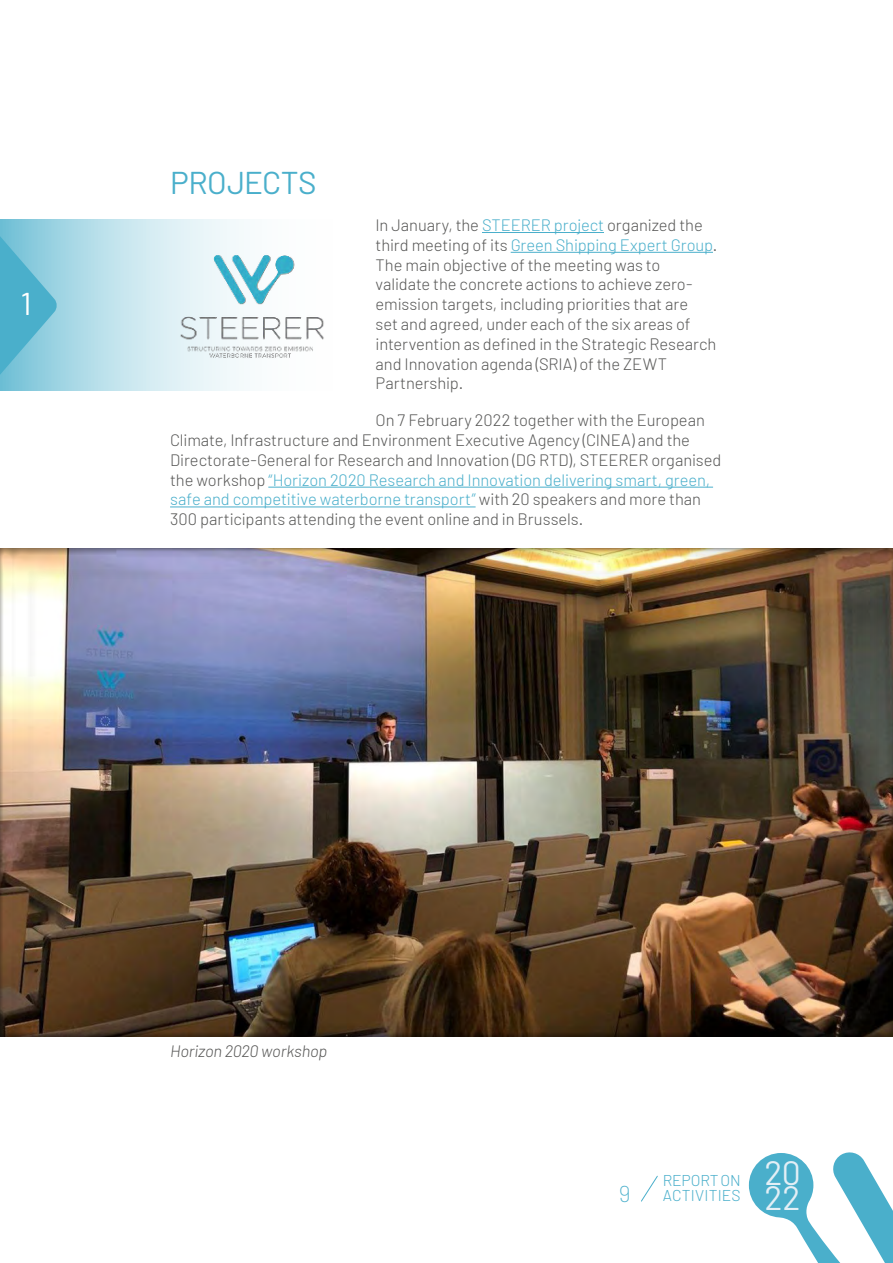
<style>
.page{position:relative;width:893px;height:1263px;background:#fff}
.page>*{position:absolute;margin:0;border:0;box-sizing:border-box;transform-origin:0 0}
.t1{font:33.6px "Barlow";color:#e3eff6}
.titel{font:31.5px "Barlow";letter-spacing:-.015em;color:#4aafcb}
.titel-2{font:31.5px "Barlow";color:#fff}
.t2{font:200 22.8px "Barlow";color:#4aafcb}
.body{font:300 16.5px/19.8px "Barlow";letter-spacing:-.005em;color:#575756}
.onderschrift{font:italic 300 16.5px "Barlow";letter-spacing:-.01em;color:#575756}
.t3{font:300 15.6px/15.8px "Barlow";letter-spacing:.005em;color:#4aafcb}
.s1{color:#4aafcb}
</style>
<div class="page">
<svg style="left:749px;top:1152px;width:144px;height:111px"></svg>
<svg style="left:641px;top:1175px;width:17px;height:27px"></svg>
<hr style="left:482px;top:232px;width:122px;height:1px;background:#4aafcb">
<hr style="left:511px;top:252px;width:202px;height:1px;background:#4aafcb">
<hr style="left:268px;top:487px;width:445px;height:1px;background:#4aafcb">
<hr style="left:170px;top:507px;width:306px;height:1px;background:#4aafcb">
<svg style="left:0;top:220px;width:166px;height:171px;background:#bee2ec"></svg>
<div style="left:166px;top:220px;width:171px;height:171px;background:#1d1d1b;opacity:.75"></div>
<div style="left:0;top:538px;width:893px;height:498px;background:#1d1d1b;opacity:.75"></div>
<svg style="left:0;top:223px;width:57px;height:165px;background:#6dbed5"></svg>
<p class="titel-2" style="left:21px;top:284px;width:12px">1</p>
<p class="titel" style="left:170px;top:163px;width:148px">PROJECTS</p>
<p class="body" style="left:376px;top:215px;width:343px">In January, the <span class="s1">STEERER project</span> organized the third meeting of its <span class="s1">Green Shipping Expert Group</span>.<br>The main objective of the meeting was to validate the concrete actions to achieve zero&shy;emission targets, including priorities that are<br>set and agreed, under each of the six areas of intervention as defined in the Strategic Research and Innovation agenda (SRIA) of the ZEWT Partnership.</p>
<p class="body" style="left:170px;top:410px;width:553px;text-indent:206px">On 7 February 2022 together with the European Climate, Infrastructure and Environment Executive Agency (CINEA) and the Directorate-General for Research and Innovation (DG RTD), STEERER organised the workshop <span class="s1">“Horizon 2020 Research and Innovation delivering smart, green, safe and competitive waterborne transport”</span> with 20 speakers and more than 300 participants attending the event online and in Brussels.</p>
<p class="onderschrift" style="left:170px;top:1041px;width:159px">Horizon 2020 workshop</p>
<h1 class="t1" style="left:764px;top:1152px;width:38px">20</h1>
<p class="t3" style="left:663px;top:1172px;width:80px">REPORT ON<br>ACTIVITIES</p>
<h3 class="t2" style="left:619px;top:1179px;width:13px">9</h3>
<h1 class="t1" style="left:764px;top:1177px;width:37px">22</h1>
</div>
